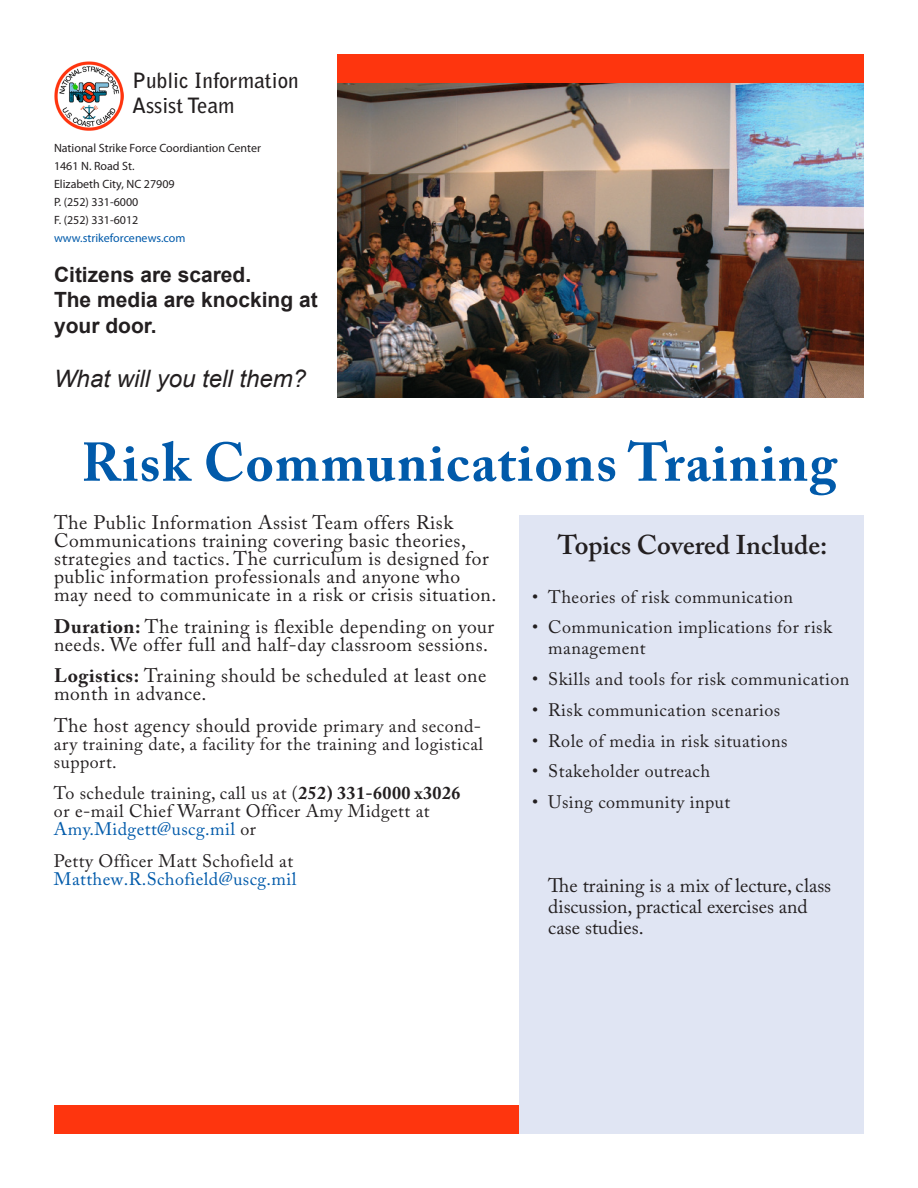
<style>
.page{position:relative;width:918px;height:1188px;background:#fff}
.page>*{position:absolute;margin:0;border:0;box-sizing:border-box;transform-origin:0 0}
.t1{font:700 54px "Adobe Caslon Pro";letter-spacing:.025em;color:#015aaa}
.Company_Name{font:600 27px "Adobe Caslon Pro";color:#231f20}
.Company_Name-2{font:italic 24px "Arial";color:#231f20}
.Company_Name-3{font:700 21px/25.2px "Arial";color:#231f20}
.Company_Name-4{font:700 21px/25.2px "Bell Gothic Std";color:#231f20}
.Body{font:19.5px/18px "Adobe Caslon Pro";letter-spacing:.025em;color:#231f20}
.Bulleted_Text{font:19.5px/21px "Adobe Caslon Pro";color:#231f20}
.Bulleted_Text-2{font:18px/21px "Adobe Caslon Pro";letter-spacing:.025em;color:#231f20}
.Body-2{font:18px/18px "Adobe Caslon Pro";letter-spacing:.025em;color:#231f20}
.Body-3{font:18px/18px "Adobe Caslon Pro";letter-spacing:.025em;color:#015aaa}
.Address{font:12px/18px "Myriad Pro";color:#231f20}
.Address-2{font:12px "Myriad Pro";color:#015aaa}
.s1{font-weight:700}
.s2{font-size:18px}
.s3{color:#015aaa}
.s4{color:#231f20}
</style>
<div class="page">
<div style="left:54px;top:1106px;width:465px;height:28px;background:#fe350e"></div>
<img style="left:338px;top:82px;width:526px;height:316px">
<div style="left:338px;top:54px;width:526px;height:28px;background:#fe350e"></div>
<div style="left:519px;top:515px;width:345px;height:619px;background:#e0e5f3"></div>
<img style="left:54px;top:62px;width:69px;height:69px">
<p class="Company_Name-4" style="left:132px;top:68px;width:168px">Public Information<br>Assist Team</p>
<p class="Address" style="left:54px;top:139px;width:209px">National Strike Force Coordiantion Center<br>1461 N. Road St.</p>
<p class="Address" style="left:54px;top:175px;width:122px">Elizabeth City, NC 27909</p>
<p class="Address" style="left:54px;top:193px;width:86px">P. (252) 331-6000</p>
<p class="Address" style="left:54px;top:211px;width:86px">F. (252) 331-6012</p>
<p class="Address-2" style="left:54px;top:231px;width:133px">www.strikeforcenews.com</p>
<p class="Company_Name-3" style="left:54px;top:263px;width:265px">Citizens are scared.<br>The media are knocking at your door.</p>
<p class="Company_Name-2" style="left:54px;top:363px;width:254px">What will you tell them?</p>
<p class="t1" style="left:81px;top:430px;width:757px">Risk Communications Training</p>
<p class="Body" style="left:54px;top:514px;width:444px">The Public Information Assist Team offers Risk Communications training covering basic theories, strategies and tactics. The curriculum is designed for public information professionals and anyone who may need to communicate in a risk or crisis situation.</p>
<p class="Body" style="left:54px;top:617px;width:442px"><span class="s1">Duration:</span> The training is flexible depending on your needs. We offer full and half-day classroom sessions.</p>
<p class="Body" style="left:54px;top:667px;width:434px"><span class="s1">Logistics:</span> Training should be scheduled at least one month in advance.</p>
<p class="Body" style="left:54px;top:716px;width:429px">The host agency should provide <span class="s2">primary and second-</span></p>
<p class="Body-2" style="left:54px;top:735px;width:431px">ary training date, a facility for the training and logistical support.</p>
<p class="Body-2" style="left:54px;top:784px;width:408px">To schedule training, call us at (<span class="s1">252) 331-6000 x3026 </span>or e-mail Chief Warrant Officer Amy Midgett at<br><span class="s3">Amy.Midgett@uscg.mil</span> or</p>
<p class="Body-3" style="left:54px;top:852px;width:244px"><span class="s4">Petty Officer Matt Schofield at<br></span>Matthew.R.Schofield@uscg.mil</p>
<p class="Company_Name" style="left:558px;top:529px;width:271px">Topics Covered Include:</p>
<p class="Bulleted_Text-2" style="left:532px;top:586px;width:262px">• Theories of risk communication</p>
<p class="Bulleted_Text-2" style="left:548px;top:617px;width:285px;text-indent:-16px">• Communication implications for risk management</p>
<p class="Bulleted_Text-2" style="left:532px;top:668px;width:319px">• Skills and tools for risk communication</p>
<p class="Bulleted_Text-2" style="left:532px;top:699px;width:250px">• Risk communication scenarios</p>
<p class="Bulleted_Text-2" style="left:532px;top:730px;width:257px">• Role of media in risk situations</p>
<p class="Bulleted_Text-2" style="left:532px;top:761px;width:180px">• Stakeholder outreach</p>
<p class="Bulleted_Text-2" style="left:532px;top:791px;width:200px">• Using community input</p>
<p class="Bulleted_Text" style="left:548px;top:875px;width:284px">The training is a mix of lecture, class discussion, practical exercises and case studies.</p>
</div>
